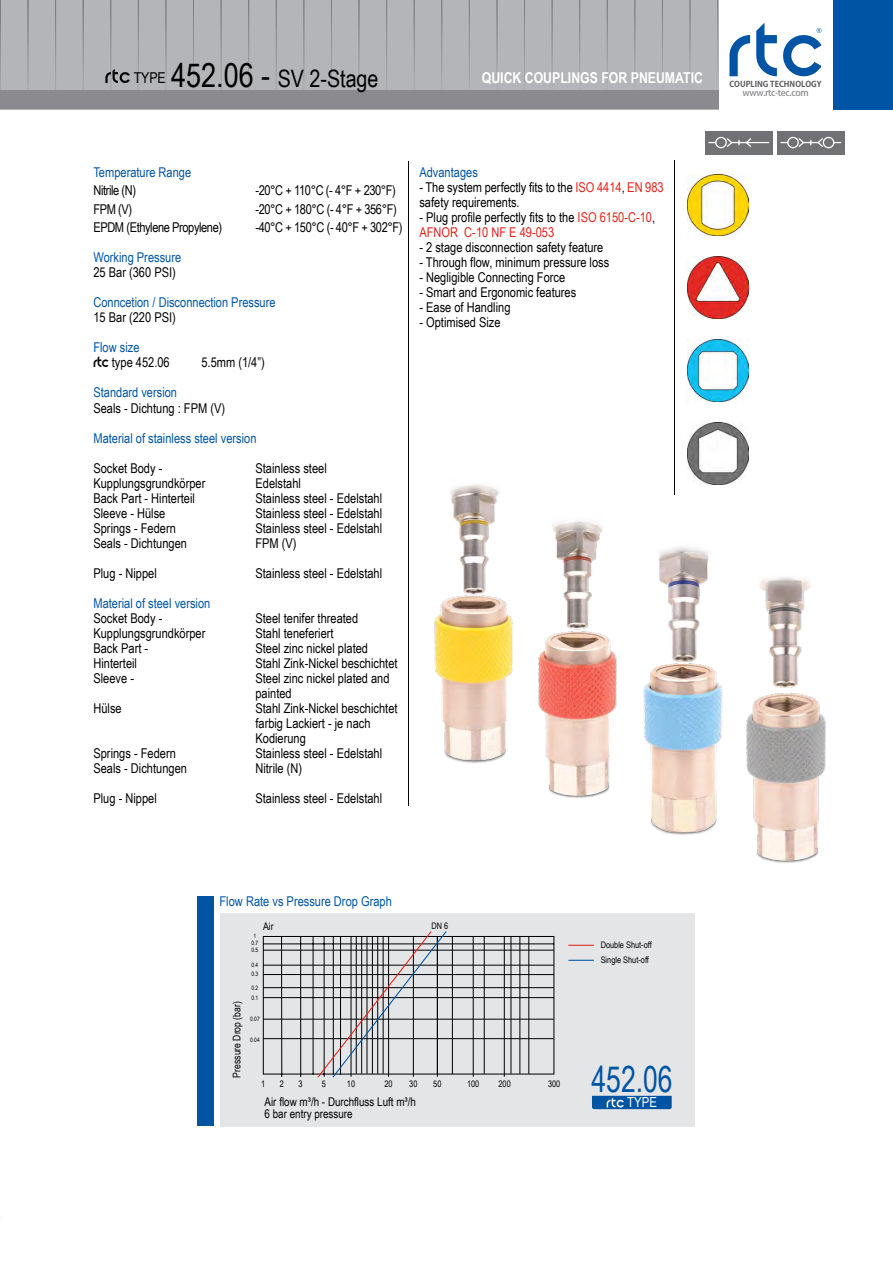
<style>
.page{position:relative;width:893px;height:1263px;background:#fff}
.page>*{position:absolute;margin:0;border:0;box-sizing:border-box;transform-origin:0 0}
.t1{font:36px "Arial Narrow";color:#0054a4;scale:.9 1}
.t2{font:24px "Arial Narrow";color:#000}
.t3{font:700 15px "Arial Narrow";color:#fff}
.t4{font:13.95px "Arial Narrow";color:#fff}
.t5{font:13.5px/15px "Arial Narrow";color:#000}
.t6{font:13.5px "Arial Narrow";color:#0054a4}
.t7{font:13.5px "Arial Narrow";letter-spacing:-.03em;color:#000}
.t8{font:12px/12px "Arial Narrow";color:#000}
.t9{font:10.5px "Arial Narrow";color:#000}
.t10{font:500 9.15px "Koz Go Pr 6 N";letter-spacing:-.04em;color:#8b8a8e}
.t11{font:9px/15px "Arial Narrow";color:#000}
.t12{font:700 8.1px "Koz Go Pr 6 N";color:#58595b}
.t13{font:6px/7.2px "Arial Narrow";color:#000}
.s1{font-size:33px}
.s2{color:#0054a4}
.s3{font-family:"Abode";font-size:15px}
.s4{color:#e2231a}
</style>
<div class="page">
<div style="left:690px;top:0;width:28px;height:91px;background:#b4b5b8"></div>
<div style="left:0;top:0;width:690px;height:91px;background:#b4b5b8"></div>
<div style="left:0;top:91px;width:718px;height:18px;background:#8b8a8e"></div>
<hr style="left:408px;top:161px;width:1px;height:644px;background:#000">
<hr style="left:674px;top:161px;width:1px;height:334px;background:#000">
<svg style="left:105px;top:69px;width:25px;height:15px"></svg>
<img style="left:687px;top:174px;width:62px;height:62px">
<img style="left:687px;top:257px;width:62px;height:62px">
<img style="left:687px;top:340px;width:62px;height:61px">
<img style="left:687px;top:422px;width:62px;height:62px">
<div style="left:220px;top:913px;width:475px;height:214px;background:#e4e5e6"></div>
<div style="left:198px;top:896px;width:16px;height:230px;background:#0054a4"></div>
<svg style="left:592px;top:1096px;width:80px;height:13px"></svg>
<svg style="left:263px;top:931px;width:291px;height:147px"></svg>
<svg style="left:568px;top:945px;width:26px;height:1px"></svg>
<svg style="left:568px;top:960px;width:26px;height:1px"></svg>
<img style="left:434px;top:484px;width:79px;height:279px">
<img style="left:538px;top:521px;width:79px;height:277px">
<img style="left:643px;top:547px;width:80px;height:288px">
<img style="left:746px;top:577px;width:80px;height:286px">
<div style="left:705px;top:131px;width:67px;height:23px;background:#717073"></div>
<svg style="left:708px;top:136px;width:62px;height:13px"></svg>
<div style="left:777px;top:131px;width:67px;height:23px;background:#717073"></div>
<svg style="left:780px;top:136px;width:62px;height:13px"></svg>
<div style="left:833px;top:0;width:60px;height:109px;background:#0054a4"></div>
<svg style="left:729px;top:35px;width:21px;height:41px"></svg>
<svg style="left:756px;top:23px;width:65px;height:54px"></svg>
<h2 class="t2" style="left:134px;top:65px;width:246px"><sup>TYPE</sup> <span class="s1">452.06 -</span> SV 2-Stage</h2>
<p class="t3" style="left:482px;top:69px;width:223px">QUICK COUPLINGS FOR PNEUMATIC</p>
<p class="t12" style="left:729px;top:79px;width:94px">COUPLING TECHNOLOGY</p>
<p class="t10" style="left:743px;top:88px;width:68px">www.rtc-tec.com</p>
<p class="t6" style="left:93px;top:165px;width:99px">Temperature Range</p>
<p class="t7" style="left:93px;top:183px;width:44px">Nitrile (N)</p>
<p class="t5" style="left:255px;top:183px;width:142px">-20°C + 110°C (- 4°F + 230°F)</p>
<p class="t5" style="left:93px;top:201px;width:40px">FPM (V)</p>
<p class="t5" style="left:255px;top:201px;width:143px">-20°C + 180°C (- 4°F + 356°F)</p>
<p class="t7" style="left:93px;top:219px;width:130px">EPDM (Ethylene Propylene)</p>
<p class="t7" style="left:255px;top:219px;width:149px">-40°C + 150°C (- 40°F + 302°F)</p>
<p class="t6" style="left:93px;top:249px;width:89px">Working Pressure</p>
<p class="t5" style="left:93px;top:265px;width:84px">25 Bar (360 PSI)</p>
<p class="t6" style="left:93px;top:294px;width:184px">Conncetion / Disconnection Pressure</p>
<p class="t5" style="left:93px;top:310px;width:84px">15 Bar (220 PSI)</p>
<p class="t5" style="left:93px;top:340px;width:78px"><span class="s2">Flow size<br></span><span class="s3">rtc</span> type 452.06</p>
<p class="t5" style="left:201px;top:355px;width:65px">5.5mm (1/4”)</p>
<p class="t6" style="left:93px;top:384px;width:85px">Standard version</p>
<p class="t5" style="left:93px;top:401px;width:133px">Seals - Dichtung : FPM (V)</p>
<p class="t6" style="left:93px;top:431px;width:165px">Material of stainless steel version</p>
<p class="t5" style="left:93px;top:461px;width:70px">Socket Body -</p>
<p class="t5" style="left:255px;top:461px;width:73px">Stainless steel</p>
<p class="t5" style="left:93px;top:476px;width:113px">Kupplungsgrundkörper</p>
<p class="t5" style="left:255px;top:476px;width:47px">Edelstahl</p>
<p class="t5" style="left:93px;top:491px;width:103px">Back Part - Hinterteil</p>
<p class="t5" style="left:255px;top:491px;width:128px">Stainless steel - Edelstahl</p>
<p class="t5" style="left:93px;top:506px;width:73px">Sleeve - Hülse</p>
<p class="t5" style="left:255px;top:506px;width:128px">Stainless steel - Edelstahl</p>
<p class="t5" style="left:93px;top:521px;width:84px">Springs - Federn</p>
<p class="t5" style="left:255px;top:521px;width:128px">Stainless steel - Edelstahl</p>
<p class="t5" style="left:93px;top:536px;width:95px">Seals - Dichtungen</p>
<p class="t5" style="left:255px;top:536px;width:43px">FPM (V)</p>
<p class="t5" style="left:93px;top:566px;width:65px">Plug - Nippel</p>
<p class="t5" style="left:255px;top:566px;width:128px">Stainless steel - Edelstahl</p>
<p class="t6" style="left:93px;top:596px;width:118px">Material of steel version</p>
<p class="t5" style="left:93px;top:611px;width:70px">Socket Body -</p>
<p class="t5" style="left:255px;top:611px;width:104px">Steel tenifer threated</p>
<p class="t5" style="left:93px;top:626px;width:113px">Kupplungsgrundkörper</p>
<p class="t5" style="left:255px;top:626px;width:80px">Stahl teneferiert</p>
<p class="t5" style="left:93px;top:641px;width:56px">Back Part -</p>
<p class="t5" style="left:255px;top:641px;width:114px">Steel zinc nickel plated</p>
<p class="t5" style="left:93px;top:656px;width:45px">Hinterteil</p>
<p class="t5" style="left:255px;top:656px;width:144px">Stahl Zink-Nickel beschichtet</p>
<p class="t5" style="left:93px;top:671px;width:42px">Sleeve -</p>
<p class="t5" style="left:255px;top:671px;width:136px">Steel zinc nickel plated and painted</p>
<p class="t5" style="left:93px;top:701px;width:30px">Hülse</p>
<p class="t5" style="left:255px;top:701px;width:144px">Stahl Zink-Nickel beschichtet farbig Lackiert - je nach<br>Kodierung</p>
<p class="t5" style="left:93px;top:746px;width:84px">Springs - Federn</p>
<p class="t5" style="left:255px;top:746px;width:128px">Stainless steel - Edelstahl</p>
<p class="t5" style="left:93px;top:761px;width:95px">Seals - Dichtungen</p>
<p class="t5" style="left:255px;top:761px;width:48px">Nitrile (N)</p>
<p class="t5" style="left:93px;top:791px;width:65px">Plug - Nippel</p>
<p class="t5" style="left:255px;top:791px;width:128px">Stainless steel - Edelstahl</p>
<p class="t6" style="left:419px;top:164px;width:60px">Advantages</p>
<p class="t5" style="left:419px;top:179px;width:246px">- The system perfectly fits to the <span class="s4">ISO 4414</span>, <span class="s4">EN 983 </span>safety requirements.</p>
<p class="t5" style="left:419px;top:209px;width:237px">- Plug profile perfectly fits to the <span class="s4">ISO 6150-C-10</span>,<br><span class="s4">AFNOR C-10 NF E 49-053</span></p>
<p class="t5" style="left:419px;top:239px;width:186px">- 2 stage disconnection safety feature</p>
<p class="t5" style="left:419px;top:254px;width:191px">- Through flow, minimum pressure loss</p>
<p class="t5" style="left:419px;top:269px;width:147px">- Negligible Connecting Force</p>
<p class="t5" style="left:419px;top:284px;width:158px">- Smart and Ergonomic features</p>
<p class="t5" style="left:419px;top:299px;width:93px">- Ease of Handling</p>
<p class="t5" style="left:419px;top:314px;width:83px">- Optimised Size</p>
<p class="t6" style="left:220px;top:893px;width:174px">Flow Rate vs Pressure Drop Graph</p>
<p class="t9" style="left:263px;top:920px;width:12px">Air</p>
<p class="t13" style="left:254px;top:932px;width:4px">1</p>
<p class="t13" style="left:252px;top:939px;width:8px">0.7<br>0.5</p>
<p class="t13" style="left:252px;top:960px;width:8px;line-height:9px">0.4<br>0.3</p>
<p class="t13" style="left:252px;top:983px;width:8px;line-height:9.8px">0.2<br>0.1</p>
<p class="t13" style="left:250px;top:1015px;width:11px">0.07</p>
<p class="t13" style="left:250px;top:1036px;width:11px">0.04</p>
<p class="t9" style="left:231px;top:1077px;width:78px;rotate:-90deg">Pressure Drop (bar)</p>
<p class="t11" style="left:431px;top:918px;width:18px">DN 6</p>
<p class="t11" style="left:261px;top:1077px;width:6px">1</p>
<p class="t11" style="left:280px;top:1077px;width:6px">2</p>
<p class="t11" style="left:299px;top:1077px;width:6px">3</p>
<p class="t11" style="left:322px;top:1077px;width:6px">5</p>
<p class="t11" style="left:347px;top:1077px;width:10px">10</p>
<p class="t11" style="left:384px;top:1077px;width:10px">20</p>
<p class="t11" style="left:409px;top:1077px;width:10px">30</p>
<p class="t11" style="left:433px;top:1077px;width:10px">50</p>
<p class="t11" style="left:467px;top:1077px;width:14px">100</p>
<p class="t11" style="left:499px;top:1077px;width:14px">200</p>
<p class="t11" style="left:548px;top:1077px;width:14px">300</p>
<p class="t8" style="left:265px;top:1095px;width:153px">Air flow m³/h - Durchfluss Luft m³/h<br>6 bar entry pressure</p>
<p class="t11" style="left:601px;top:938px;width:53px">Double Shut-off<br>Single Shut-off</p>
<h1 class="t1" style="left:591px;top:1058px;width:92px">452.06</h1>
<p class="t4" style="left:627px;top:1094px;width:31px">TYPE</p>
</div>
